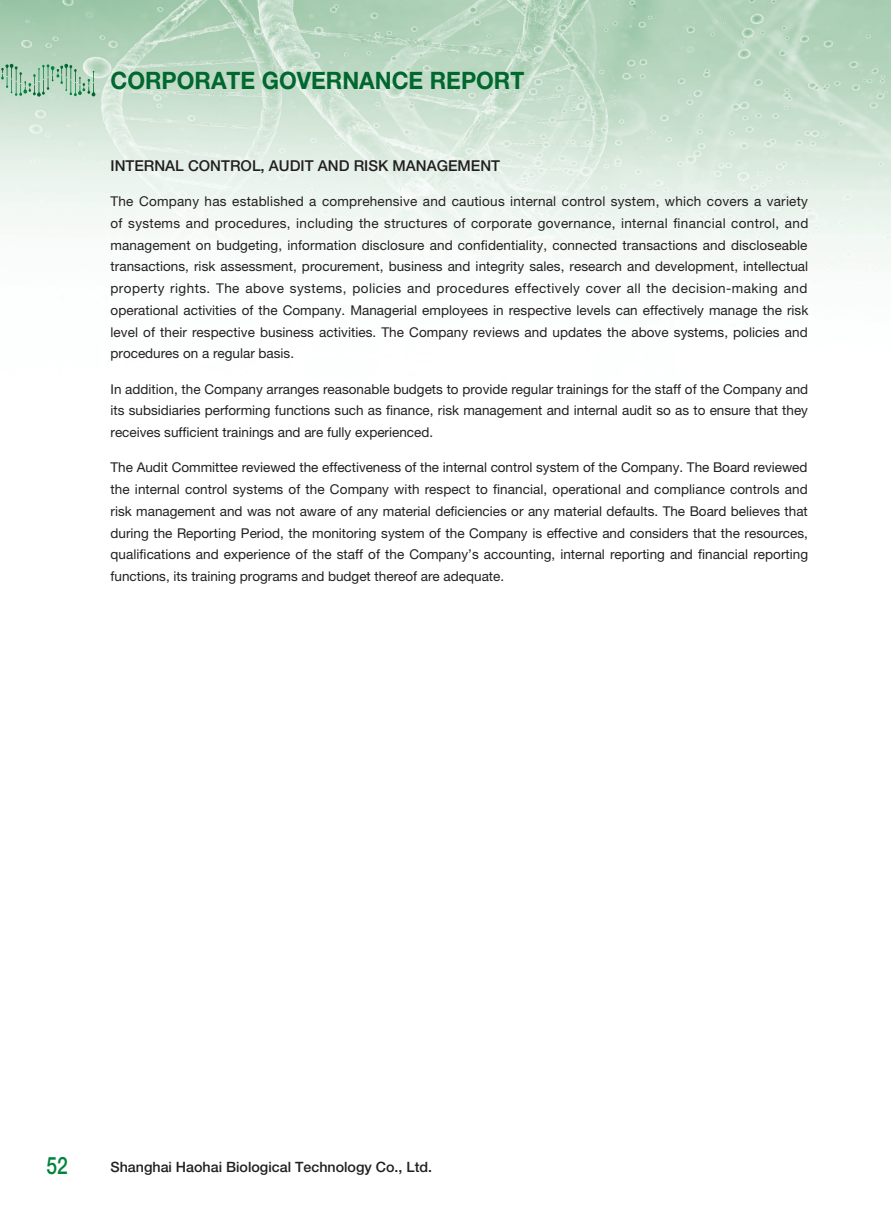
<style>
.page{position:relative;width:893px;height:1212px;background:#fff}
.page>*{position:absolute;margin:0;border:0;box-sizing:border-box;transform-origin:0 0}
.t1{font:700 24px "Helvetica Neue LT Std";color:#00672e;scale:.95 1}
.t2{font:500 24px "Helvetica Neue LT Std";color:#00843d;scale:.8 1}
._3__標題{font:500 15px "Helvetica Neue LT Std";color:#231f20}
.t3{font:500 14.25px "Helvetica Neue LT Std";color:#231f20}
._1__內文{font:13.5px/21.8px "Helvetica Neue LT Std";color:#231f20;text-align:justify}
</style>
<div class="page">
<img style="left:0;top:0;width:891px;height:271px">
<svg style="left:1px;top:64px;width:94px;height:33px;background:#a2cab0"></svg>
<h1 class="t1" style="left:111px;top:66px;width:437px">CORPORATE GOVERNANCE REPORT</h1>
<p class="_3__標題" style="left:111px;top:156px;width:391px">INTERNAL CONTROL, AUDIT AND RISK MANAGEMENT</p>
<p class="_1__內文" style="left:111px;top:190px;width:699px">The Company has established a comprehensive and cautious internal control system, which covers a variety of systems and procedures, including the structures of corporate governance, internal financial control, and management on budgeting, information disclosure and confidentiality, connected transactions and discloseable transactions, risk assessment, procurement, business and integrity sales, research and development, intellectual property rights. The above systems, policies and procedures effectively cover all the decision-making and operational activities of the Company. Managerial employees in respective levels can effectively manage the risk level of their respective business activities. The Company reviews and updates the above systems, policies and procedures on a regular basis.</p>
<p class="_1__內文" style="left:111px;top:378px;width:699px">In addition, the Company arranges reasonable budgets to provide regular trainings for the staff of the Company and its subsidiaries performing functions such as finance, risk management and internal audit so as to ensure that they receives sufficient trainings and are fully experienced.</p>
<p class="_1__內文" style="left:111px;top:456px;width:699px">The Audit Committee reviewed the effectiveness of the internal control system of the Company. The Board reviewed the internal control systems of the Company with respect to financial, operational and compliance controls and risk management and was not aware of any material deficiencies or any material defaults. The Board believes that during the Reporting Period, the monitoring system of the Company is effective and considers that the resources, qualifications and experience of the staff of the Company’s accounting, internal reporting and financial reporting functions, its training programs and budget thereof are adequate.</p>
<h1 class="t2" style="left:47px;top:1151px;width:28px">52</h1>
<p class="t3" style="left:111px;top:1158px;width:323px">Shanghai Haohai Biological Technology Co., Ltd.</p>
</div>
